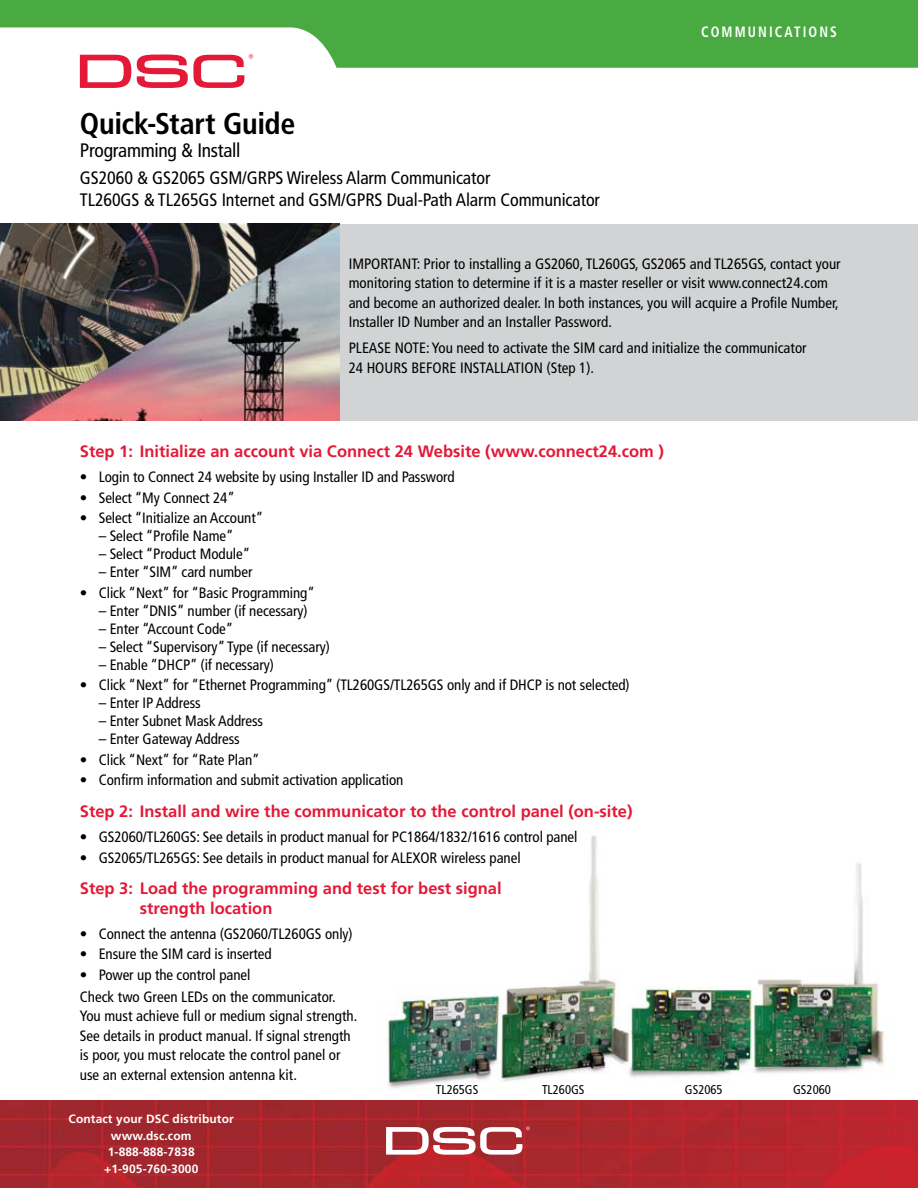
<style>
.page{position:relative;width:918px;height:1188px;background:#fff}
.page>*{position:absolute;margin:0;border:0;box-sizing:border-box;transform-origin:0 0}
.t1{font:700 condensed 30px "Frutiger LT Std";letter-spacing:-.005em;color:#000}
.t2{font:condensed 19.5px "Frutiger LT Std";letter-spacing:-.015em;color:#000}
.t3{font:condensed 18px/21.6px "Frutiger LT Std";letter-spacing:-.005em;color:#000}
.t4{font:700 16.5px/19.5px "Frutiger LT Std";color:#e31937}
.t5{font:condensed 15px/19.5px "Frutiger LT Std";letter-spacing:-.005em;color:#000}
.t6{font:700 condensed 15px "Frutiger LT Std";letter-spacing:.155em;color:#fff;scale:.9 1}
.t7{font:condensed 12.75px "Frutiger LT Std";color:#000}
.t8{font:700 12px/16.5px "Frutiger LT Std";letter-spacing:.01em;color:#fff;text-align:center}
</style>
<div class="page">
<img style="left:0;top:1100px;width:918px;height:88px">
<svg style="left:80px;top:68px;width:51px;height:20px"></svg>
<svg style="left:137px;top:68px;width:108px;height:20px"></svg>
<svg style="left:0;top:0;width:918px;height:68px;fill:#4aaa42"></svg>
<img style="left:386px;top:835px;width:501px;height:255px">
<svg style="left:386px;top:1127px;width:144px;height:28px"></svg>
<div style="left:328px;top:224px;width:590px;height:196px;background:#d1d3d4"></div>
<img style="left:0;top:224px;width:340px;height:196px">
<h1 class="t1" style="left:80px;top:106px;width:217px">Quick-Start Guide</h1>
<h2 class="t2" style="left:80px;top:139px;width:162px">Programming &amp; Install</h2>
<p class="t3" style="left:80px;top:167px;width:522px">GS2060 &amp; GS2065 GSM/GRPS Wireless Alarm Communicator<br>TL260GS &amp; TL265GS Internet and GSM/GPRS Dual-Path Alarm Communicator</p>
<p class="t6" style="left:701px;top:23px;width:152px">communications</p>
<p class="t5" style="left:349px;top:254px;width:493px">IMPORTANT: Prior to installing a GS2060, TL260GS, GS2065 and TL265GS, contact your monitoring station to determine if it is a master reseller or visit www.connect24.com and become an authorized dealer. In both instances, you will acquire a Profile Number, Installer ID Number and an Installer Password.</p>
<p class="t5" style="left:349px;top:338px;width:459px">PLEASE NOTE: You need to activate the SIM card and initialize the communicator<br>24 HOURS BEFORE INSTALLATION (Step 1).</p>
<p class="t4" style="left:80px;top:442px;width:586px">Step 1: Initialize an account via Connect 24 Website (www.connect24.com )</p>
<p class="t5" style="left:80px;top:467px;width:376px">• Login to Connect 24 website by using Installer ID and Password</p>
<p class="t5" style="left:80px;top:488px;width:157px">• Select “My Connect 24”</p>
<p class="t5" style="left:80px;top:508px;width:185px">• Select “Initialize an Account”</p>
<p class="t5" style="left:99px;top:526px;width:136px">– Select “Profile Name”</p>
<p class="t5" style="left:99px;top:544px;width:153px">– Select “Product Module”</p>
<p class="t5" style="left:99px;top:562px;width:155px">– Enter “SIM” card number</p>
<p class="t5" style="left:80px;top:583px;width:237px">• Click “Next” for “Basic Programming”</p>
<p class="t5" style="left:99px;top:601px;width:210px">– Enter “DNIS” number (if necessary)</p>
<p class="t5" style="left:99px;top:619px;width:136px">– Enter “Account Code”</p>
<p class="t5" style="left:99px;top:637px;width:233px">– Select “Supervisory” Type (if necessary)</p>
<p class="t5" style="left:99px;top:655px;width:177px">– Enable “DHCP” (if necessary)</p>
<p class="t5" style="left:80px;top:676px;width:551px">• Click “Next” for “Ethernet Programming” (TL260GS/TL265GS only and if DHCP is not selected)</p>
<p class="t5" style="left:99px;top:694px;width:103px">– Enter IP Address</p>
<p class="t5" style="left:99px;top:712px;width:166px">– Enter Subnet Mask Address</p>
<p class="t5" style="left:99px;top:730px;width:143px">– Enter Gateway Address</p>
<p class="t5" style="left:80px;top:750px;width:181px">• Click “Next” for “Rate Plan”</p>
<p class="t5" style="left:80px;top:771px;width:325px">• Confirm information and submit activation application</p>
<p class="t4" style="left:80px;top:802px;width:554px">Step 2: Install and wire the communicator to the control panel (on-site)</p>
<p class="t5" style="left:80px;top:827px;width:499px">• GS2060/TL260GS: See details in product manual for PC1864/1832/1616 control panel</p>
<p class="t5" style="left:80px;top:848px;width:442px">• GS2065/TL265GS: See details in product manual for Alexor wireless panel</p>
<p class="t4" style="left:140px;top:879px;width:363px;text-indent:-60px">Step 3: Load the programming and test for best signal strength location</p>
<p class="t5" style="left:80px;top:924px;width:274px">• Connect the antenna (GS2060/TL260GS only)</p>
<p class="t5" style="left:80px;top:944px;width:193px">• Ensure the SIM card is inserted</p>
<p class="t5" style="left:80px;top:964px;width:257px;line-height:22px">• Power up the control panel<br>Check two Green LEDs on the communicator.</p>
<p class="t5" style="left:80px;top:1006px;width:279px">You must achieve full or medium signal strength.<br>See details in product manual. If signal strength is poor, you must relocate the control panel or use an external extension antenna kit.</p>
<p class="t8" style="left:69px;top:1111px;width:167px">Contact your DSC distributor www.dsc.com<br>1-888-888-7838 +1-905-760-3000</p>
<p class="t7" style="left:436px;top:1082px;width:44px">TL265GS</p>
<p class="t7" style="left:542px;top:1082px;width:44px">TL260GS</p>
<p class="t7" style="left:685px;top:1082px;width:39px">GS2065</p>
<p class="t7" style="left:793px;top:1082px;width:39px">GS2060</p>
</div>
